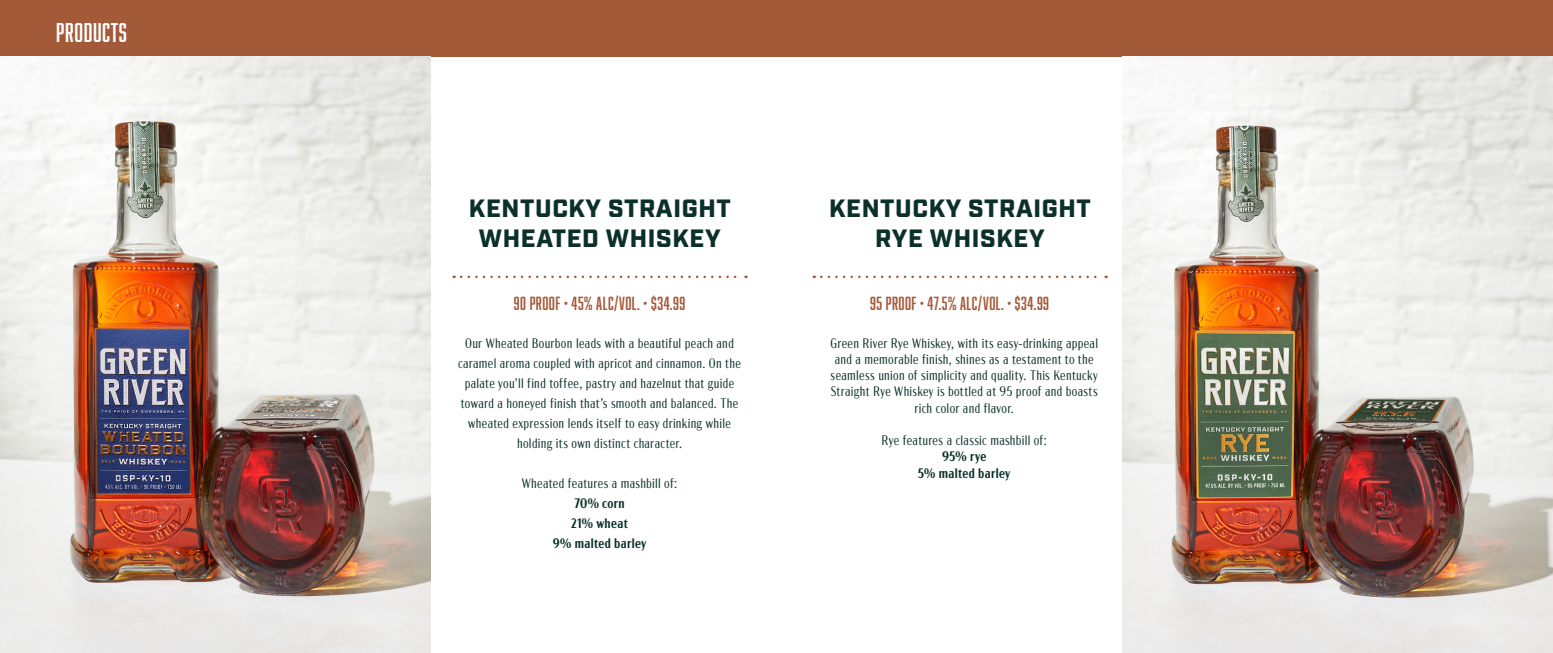
<style>
.page{position:relative;width:1553px;height:653px;background:#fff}
.page>*{position:absolute;margin:0;border:0;box-sizing:border-box;transform-origin:0 0}
.t1{font:900 25px "Industry";letter-spacing:.025em;color:#0b302a}
.t2{font:25px "Abolition";letter-spacing:.025em;color:#fff}
.t3{font:17.5px "Abolition";letter-spacing:.025em;color:#a55939}
.t4{font:300 condensed 13.75px/20px "Acme Gothic";letter-spacing:.02em;color:#0b302a;text-align:center}
.t5{font:600 condensed 13.75px "Acme Gothic";letter-spacing:.025em;color:#0b302a}
</style>
<div class="page">
<div style="left:0;top:0;width:1552px;height:56px;background:#a35a39"></div>
<svg style="left:461px;top:275px;width:285px;height:3px"></svg>
<svg style="left:821px;top:275px;width:285px;height:3px"></svg>
<img style="left:0;top:56px;width:431px;height:596px">
<img style="left:1122px;top:56px;width:430px;height:596px">
<p class="t2" style="left:56px;top:18px;width:72px">PRODUCTS</p>
<p class="t1" style="left:469px;top:193px;width:263px">KENTUCKY STRAIGHT</p>
<p class="t1" style="left:479px;top:223px;width:243px">WHEATED WHISKEY</p>
<p class="t1" style="left:829px;top:193px;width:263px">KENTUCKY STRAIGHT</p>
<p class="t1" style="left:875px;top:223px;width:171px">RYE WHISKEY</p>
<p class="t3" style="left:514px;top:293px;width:173px">90 PROOF • 45% ALC/VOL. • $34.99</p>
<p class="t3" style="left:870px;top:293px;width:180px">95 PROOF • 47.5% ALC/VOL. • $34.99</p>
<p class="t4" style="left:458px;top:332px;width:284px">Our Wheated Bourbon leads with a beautiful peach and caramel aroma coupled with apricot and cinnamon. On the palate you’ll find toffee, pastry and hazelnut that guide toward a honeyed finish that’s smooth and balanced. The wheated expression lends itself to easy drinking while holding its own distinct character.</p>
<p class="t4" style="left:522px;top:472px;width:157px">Wheated features a mashbill of:</p>
<p class="t5" style="left:574px;top:492px;width:52px">70% corn</p>
<p class="t5" style="left:571px;top:512px;width:58px">21% wheat</p>
<p class="t5" style="left:553px;top:532px;width:95px">9% malted barley</p>
<p class="t4" style="left:830px;top:333px;width:269px;line-height:16.2px">Green River Rye Whiskey, with its easy-drinking appeal and a memorable finish, shines as a testament to the seamless union of simplicity and quality. This Kentucky Straight Rye Whiskey is bottled at 95 proof and boasts rich color and flavor.</p>
<p class="t4" style="left:881px;top:429px;width:167px">Rye features a classic mashbill of:</p>
<p class="t5" style="left:942px;top:446px;width:46px">95% rye</p>
<p class="t5" style="left:918px;top:462px;width:94px">5% malted barley</p>
</div>
